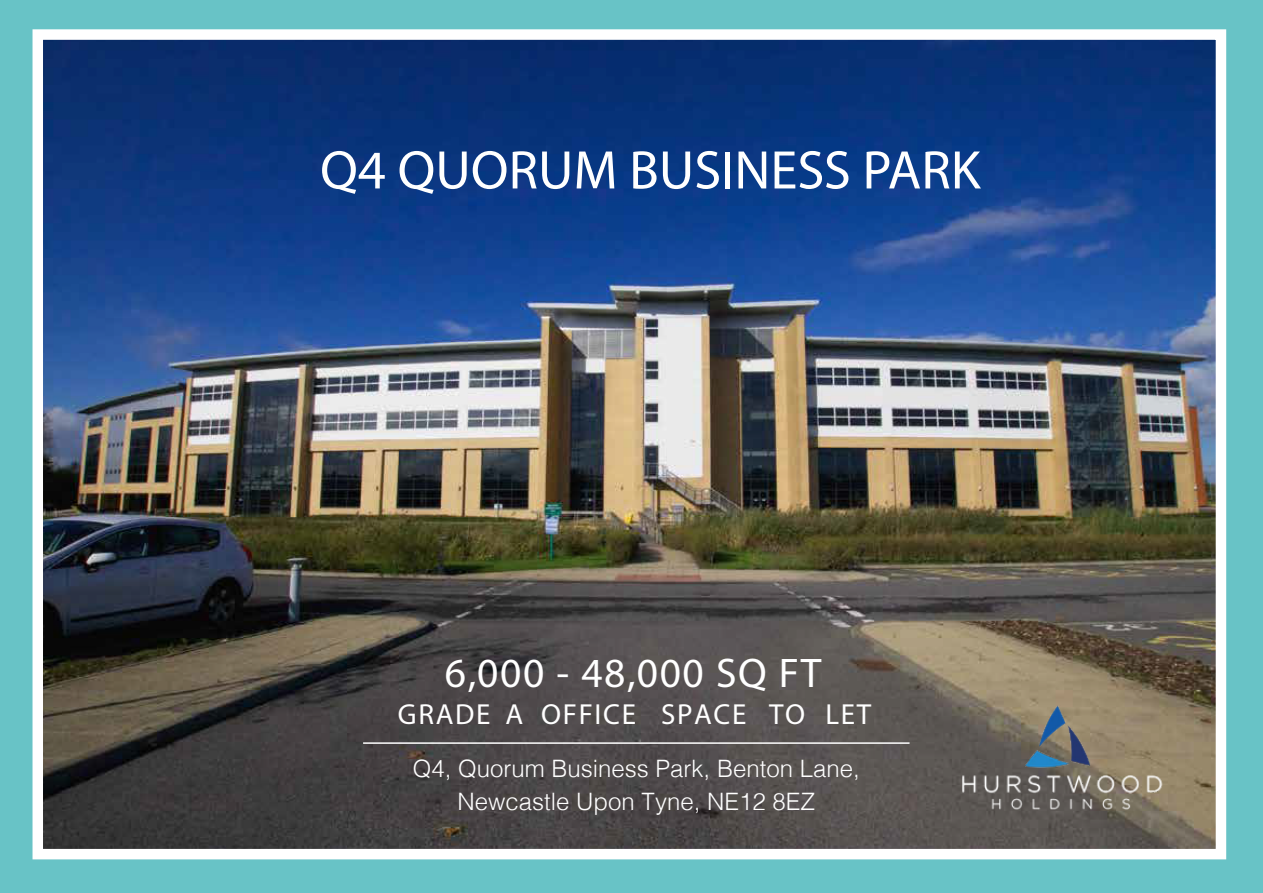
<style>
.page{position:relative;width:1263px;height:893px;background:#68c3c6}
.page>*{position:absolute;margin:0;border:0;box-sizing:border-box;transform-origin:0 0}
.t1{font:54.75px "Myriad Pro";color:#fff}
.t2{font:41.55px "Myriad Pro";letter-spacing:.04em;color:#fff}
.t3{font:29.1px "Myriad Pro";letter-spacing:.055em;color:#fff}
.t4{font:300 24px/33px "Helvetica";color:#fff;text-align:center}
</style>
<div class="page">
<img style="left:44px;top:40px;width:1171px;height:808px">
<div style="left:33px;top:29px;width:1193px;height:830px;border:10px solid #fff"></div>
<img style="left:960px;top:706px;width:207px;height:105px">
<hr style="left:363px;top:742px;width:546px;height:2px;background:#fff">
<h1 class="t1" style="left:320px;top:136px;width:662px">Q4 QUORUM BUSINESS PARK</h1>
<h2 class="t2" style="left:445px;top:648px;width:378px">6,000 - 48,000 SQ FT</h2>
<p class="t3" style="left:398px;top:696px;width:475px">GRADE A OFFICE SPACE TO LET</p>
<p class="t4" style="left:413px;top:751px;width:448px">Q4, Quorum Business Park, Benton Lane,<br>Newcastle Upon Tyne, NE12 8EZ</p>
</div>
